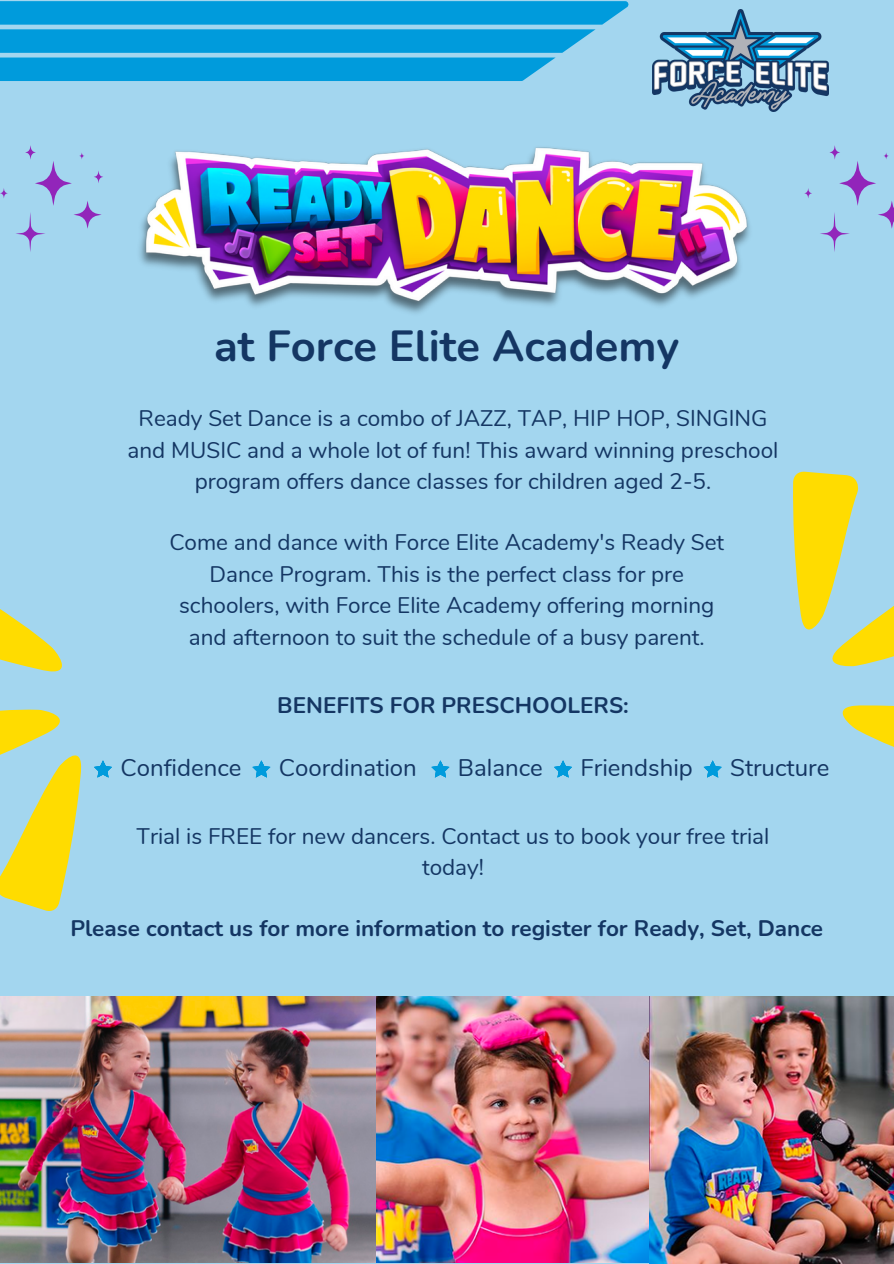
<style>
.page{position:relative;width:894px;height:1264px;background:#fff}
.page>*{position:absolute;margin:0;border:0;box-sizing:border-box;transform-origin:0 0}
.t1{font:700 43.5px "Nunito";color:#143663}
.t2{font:24px "Nunito";color:#143663}
.t3{font:22.5px/31.5px "Nunito";color:#143663;text-align:center}
.t4{font:700 22.5px "Nunito";color:#143663}
</style>
<div class="page">
<div style="left:0;top:0;width:893px;height:1263px;background:#a3d6ef"></div>
<img style="left:139px;top:147px;width:611px;height:166px">
<img style="left:0;top:996px;width:893px;height:267px">
<svg style="left:0;top:1px;width:628px;height:80px"></svg>
<img style="left:652px;top:10px;width:176px;height:101px">
<svg style="left:252px;top:760px;width:18px;height:17px"></svg>
<svg style="left:431px;top:760px;width:18px;height:17px"></svg>
<svg style="left:554px;top:760px;width:18px;height:17px"></svg>
<svg style="left:0;top:188px;width:8px;height:10px"></svg>
<svg style="left:16px;top:145px;width:87px;height:107px"></svg>
<svg style="left:804px;top:188px;width:7px;height:10px"></svg>
<svg style="left:820px;top:145px;width:73px;height:107px"></svg>
<svg style="left:0;top:609px;width:112px;height:302px"></svg>
<svg style="left:703px;top:471px;width:190px;height:307px"></svg>
<p class="t1" style="left:214px;top:317px;width:467px">at Force Elite Academy</p>
<p class="t3" style="left:127px;top:403px;width:652px">Ready Set Dance is a combo of JAZZ, TAP, HIP HOP, SINGING and MUSIC and a whole lot of fun! This award winning preschool program offers dance classes for children aged 2-5.</p>
<p class="t3" style="left:169px;top:527px;width:556px">Come and dance with Force Elite Academy's Ready Set Dance Program. This is the perfect class for pre schoolers, with Force Elite Academy offering morning and afternoon to suit the schedule of a busy parent.</p>
<p class="t4" style="left:277px;top:690px;width:353px">BENEFITS FOR PRESCHOOLERS:</p>
<p class="t2" style="left:120px;top:752px;width:123px">Confidence</p>
<p class="t2" style="left:279px;top:752px;width:139px">Coordination</p>
<p class="t2" style="left:458px;top:752px;width:86px">Balance</p>
<p class="t2" style="left:580px;top:752px;width:114px">Friendship</p>
<p class="t2" style="left:730px;top:752px;width:101px">Structure</p>
<h2 class="t3" style="left:136px;top:820px;width:634px">Trial is FREE for new dancers. Contact us to book your free trial today!</h2>
<p class="t4" style="left:70px;top:913px;width:754px">Please contact us for more information to register for Ready, Set, Dance</p>
</div>
